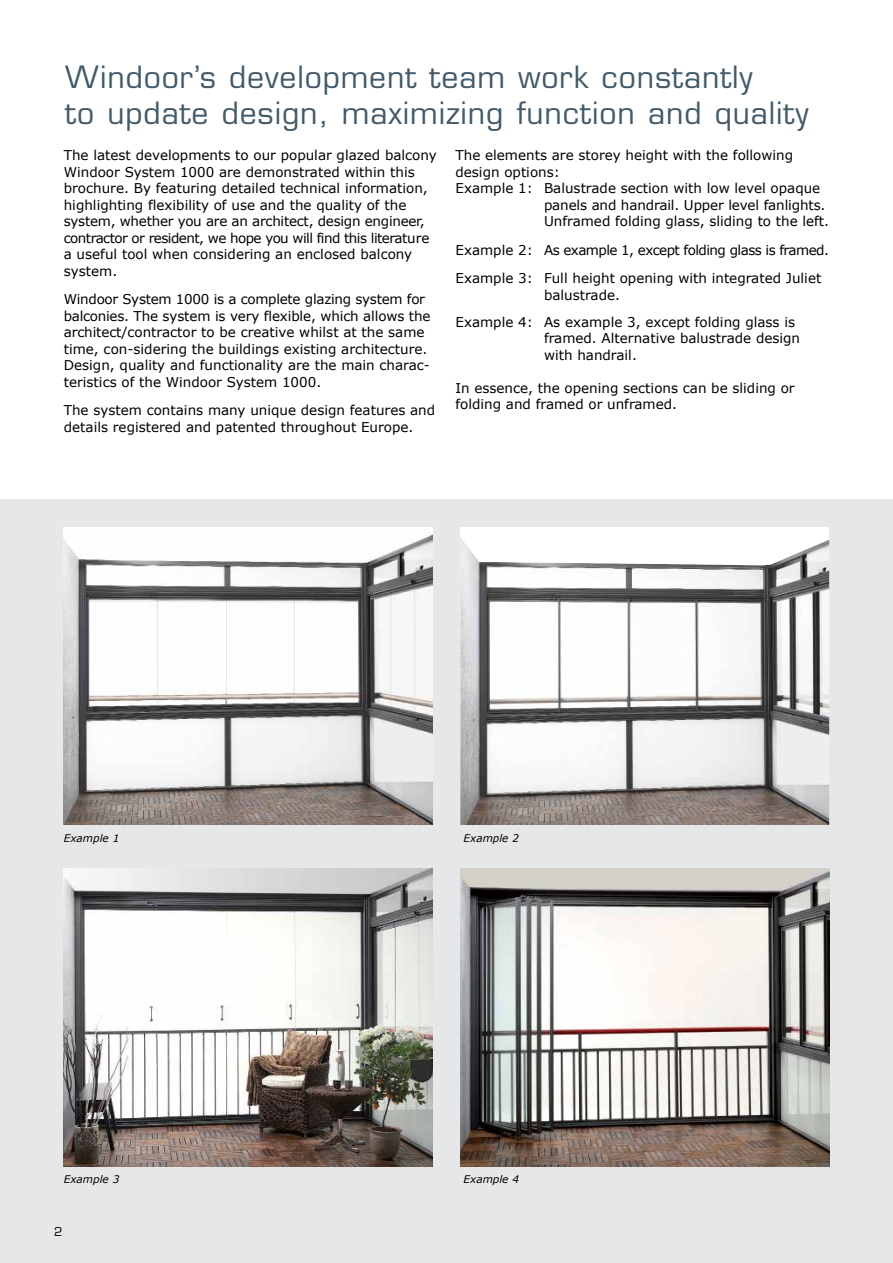
<style>
.page{position:relative;width:893px;height:1263px;background:#fff}
.page>*{position:absolute;margin:0;border:0;box-sizing:border-box;transform-origin:0 0}
.t1{font:30px/36px "Eurostile LT Std";letter-spacing:.03em;color:#425a69}
.t2{font:13.5px/16.5px "Verdana";color:#000}
.t3{font:12px "Eurostile LT Std";color:#000}
.t4{font:italic 10.5px "Verdana";color:#000}
</style>
<div class="page">
<div style="left:0;top:500px;width:893px;height:763px;background:#e6e7e8"></div>
<img style="left:64px;top:527px;width:369px;height:298px">
<div style="left:460px;top:527px;width:369px;height:298px;background:#fff"></div>
<img style="left:460px;top:537px;width:369px;height:288px">
<img style="left:64px;top:868px;width:369px;height:298px">
<img style="left:460px;top:868px;width:369px;height:298px">
<h1 class="t1" style="left:65px;top:59px;width:745px">Windoor’s development team work constantly<br>to update design, maximizing function and quality</h1>
<p class="t2" style="left:64px;top:147px;width:375px">The latest developments to our popular glazed balcony Windoor System 1000 are demonstrated within this brochure. By featuring detailed technical information, highlighting flexibility of use and the quality of the system, whether you are an architect, design engineer, contractor or resident, we hope you will find this literature a useful tool when considering an enclosed balcony system.</p>
<p class="t2" style="left:64px;top:291px;width:368px">Windoor System 1000 is a complete glazing system for balconies. The system is very flexible, which allows the architect/contractor to be creative whilst at the same time, con-sidering the buildings existing architecture.<br>Design, quality and functionality are the main charac&shy;teristics of the Windoor System 1000.</p>
<p class="t2" style="left:64px;top:402px;width:373px">The system contains many unique design features and details registered and patented throughout Europe.</p>
<p class="t2" style="left:455px;top:147px;width:339px">The elements are storey height with the following</p>
<p class="t2" style="left:455px;top:163px;width:106px">design options:</p>
<p class="t2" style="left:455px;top:180px;width:366px">Example 1: Balustrade section with low level opaque</p>
<p class="t2" style="left:544px;top:196px;width:283px">panels and handrail. Upper level fanlights.</p>
<p class="t2" style="left:544px;top:213px;width:287px">Unframed folding glass, sliding to the left.</p>
<p class="t2" style="left:455px;top:235px;width:375px;line-height:28.5px">Example 2: As example 1, except folding glass is framed.<br>Example 3: Full height opening with integrated Juliet</p>
<p class="t2" style="left:455px;top:281px;width:341px;line-height:27px;text-indent:89px">balustrade.<br>Example 4: As example 3, except folding glass is</p>
<p class="t2" style="left:544px;top:330px;width:258px">framed. Alternative balustrade design with handrail.</p>
<p class="t2" style="left:455px;top:379px;width:341px">In essence, the opening sections can be sliding or folding and framed or unframed.</p>
<p class="t4" style="left:64px;top:830px;width:57px">Example 1</p>
<p class="t4" style="left:463px;top:830px;width:57px">Example 2</p>
<p class="t4" style="left:64px;top:1171px;width:57px">Example 3</p>
<p class="t4" style="left:463px;top:1171px;width:57px">Example 4</p>
<p class="t3" style="left:54px;top:1224px;width:10px">2</p>
</div>
